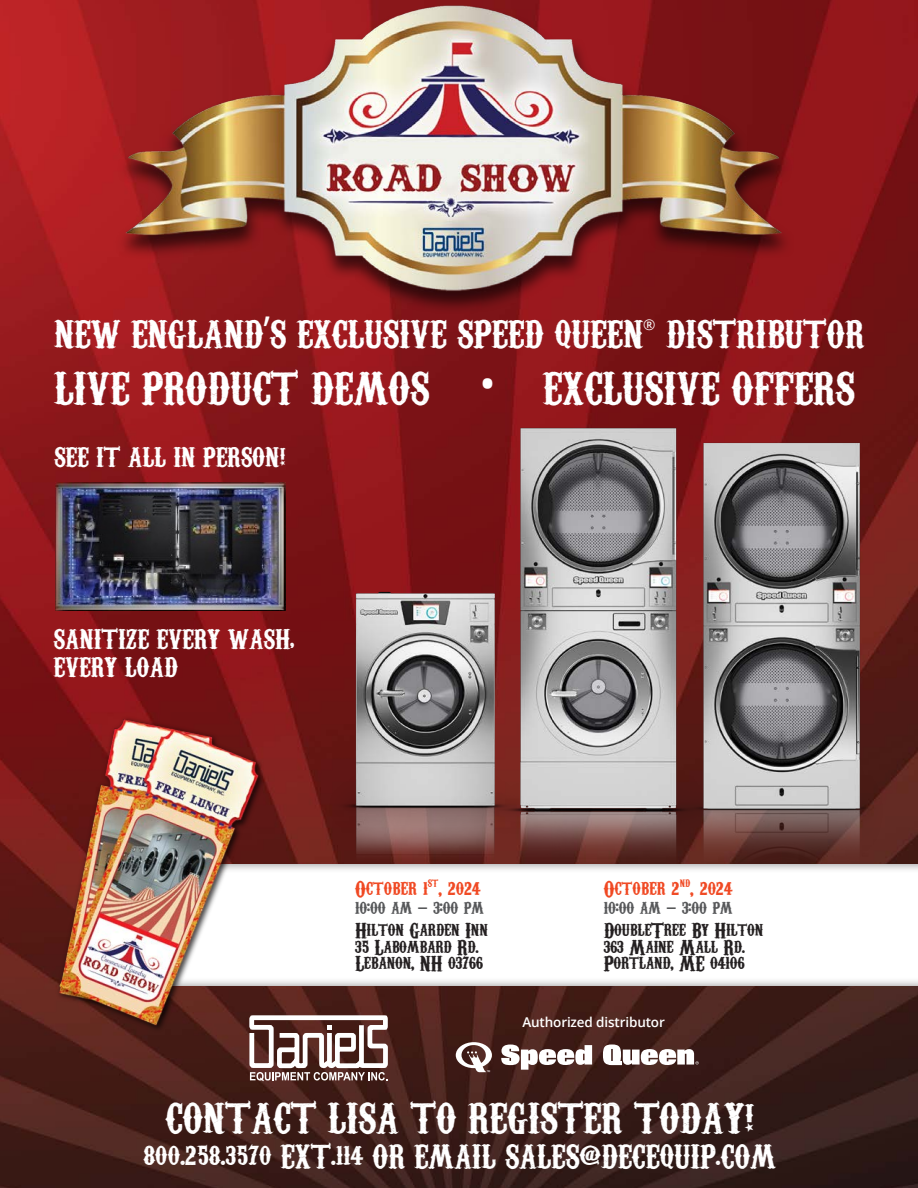
<style>
.page{position:relative;width:918px;height:1188px;background:#fff}
.page>*{position:absolute;margin:0;border:0;box-sizing:border-box;transform-origin:0 0}
.t1{font:45px "Carnivalee Freakshow";color:#fff}
.t2{font:42px "Carnivalee Freakshow";color:#fff}
.t3{font:38.25px "Carnivalee Freakshow";color:#fff}
.t4{font:33px "Carnivalee Freakshow";color:#fff}
.t5{font:27px/28.5px "Carnivalee Freakshow";color:#fff}
.t6{font:22.5px "Carnivalee Freakshow";color:#f04822}
.t7{font:21px "Carnivalee Freakshow";letter-spacing:-.01em;color:#231f20}
.t8{font:21px "Carnivalee Freakshow";letter-spacing:-.01em;color:#57585a}
.t9{font:14.85px "Open Sans";color:#fff}
.t10{font:600 13.5px "Open Sans";letter-spacing:-.01em;color:#fff}
.s1{font-family:"Open Sans"}
</style>
<div class="page">
<img style="left:0;top:0;width:918px;height:1188px">
<svg style="left:249px;top:1015px;width:139px;height:66px"></svg>
<img style="left:94px;top:401px;width:824px;height:461px">
<div style="left:112px;top:862px;width:806px;height:125px;background:#231f20;opacity:.55"></div>
<img style="left:54px;top:713px;width:215px;height:322px">
<img style="left:66px;top:0;width:774px;height:346px">
<svg style="left:501px;top:1045px;width:91px;height:25px"></svg>
<svg style="left:603px;top:1044px;width:96px;height:21px"></svg>
<svg style="left:456px;top:1042px;width:36px;height:30px"></svg>
<img style="left:55px;top:482px;width:231px;height:128px">
<p class="t3" style="left:54px;top:310px;width:591px">NEW ENGLAND<span class="s1">’</span>S EXCLUSIVE SPEED QUEEN</p>
<p class="t9" style="left:643px;top:314px;width:14px">®</p>
<p class="t3" style="left:666px;top:310px;width:200px">DISTRIBUTOR</p>
<p class="t1" style="left:54px;top:360px;width:802px">LIVE PRODUCT DEMOS <span class="s1">•</span> EXCLUSIVE OFFERS</p>
<p class="t5" style="left:54px;top:440px;width:233px">SEE IT ALL IN PERSON!</p>
<p class="t5" style="left:53px;top:622px;width:243px">SANITIZE EVERY WASH,<br>EVERY LOAD</p>
<p class="t6" style="left:355px;top:875px;width:127px">October 1<sup>st</sup>, 2024</p>
<p class="t7" style="left:355px;top:917px;width:134px">Hilton Garden Inn</p>
<p class="t7" style="left:355px;top:934px;width:125px">35 Labombard Rd.</p>
<p class="t7" style="left:355px;top:950px;width:129px">Lebanon, NH 03766</p>
<p class="t8" style="left:355px;top:895px;width:131px">10:00 am <span class="s1">–</span> 3:00 pm</p>
<p class="t6" style="left:604px;top:875px;width:130px">October 2<sup>nd</sup>, 2024</p>
<p class="t7" style="left:604px;top:917px;width:161px">DoubleTree By Hilton</p>
<p class="t7" style="left:604px;top:934px;width:143px">363 Maine Mall Rd.</p>
<p class="t7" style="left:604px;top:950px;width:143px">Portland, ME 04106</p>
<p class="t8" style="left:604px;top:895px;width:131px">10:00 am <span class="s1">–</span> 3:00 pm</p>
<p class="t10" style="left:522px;top:1013px;width:144px">Authorized distributor</p>
<p class="t2" style="left:166px;top:1091px;width:590px">CONTACT LISA TO REGISTER TODAY!</p>
<p class="t4" style="left:143px;top:1135px;width:634px">800.258.3570 EXT.114 OR EMAIL SALES@DECEQUIP.COM</p>
</div>
